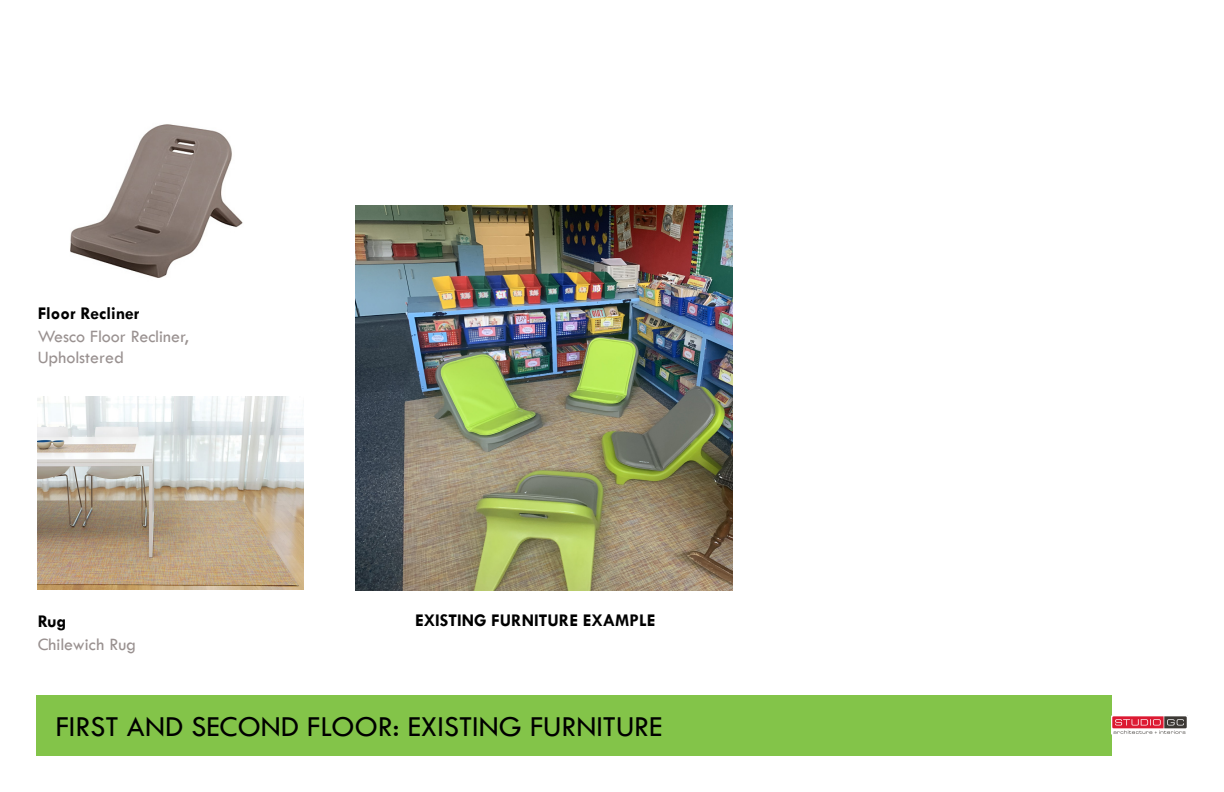
<style>
.page{position:relative;width:1224px;height:792px;background:#fff}
.page>*{position:absolute;margin:0;border:0;box-sizing:border-box;transform-origin:0 0}
.t1{font:30px "Tw Cen";color:#000}
.t2{font:18px/21.6px "Tw Cen";color:#999190}
.t3{font:700 18px "Tw Cen";color:#000}
</style>
<div class="page">
<div style="left:36px;top:696px;width:1075px;height:60px;background:#83c449"></div>
<img style="left:1111px;top:715px;width:77px;height:20px">
<img style="left:70px;top:124px;width:173px;height:154px">
<div style="left:56px;top:99px;width:54px;height:55px;background:#fff"></div>
<img style="left:38px;top:396px;width:265px;height:193px">
<img style="left:356px;top:206px;width:377px;height:384px">
<p class="t3" style="left:38px;top:303px;width:103px">Floor Recliner</p>
<p class="t2" style="left:38px;top:325px;width:153px">Wesco Floor Recliner,<br>Upholstered</p>
<p class="t3" style="left:38px;top:610px;width:30px">Rug</p>
<p class="t2" style="left:38px;top:634px;width:100px">Chilewich Rug</p>
<p class="t3" style="left:415px;top:609px;width:242px">EXISTING FURNITURE EXAMPLE</p>
<p class="t1" style="left:56px;top:709px;width:608px">FIRST AND SECOND FLOOR: EXISTING FURNITURE</p>
</div>
